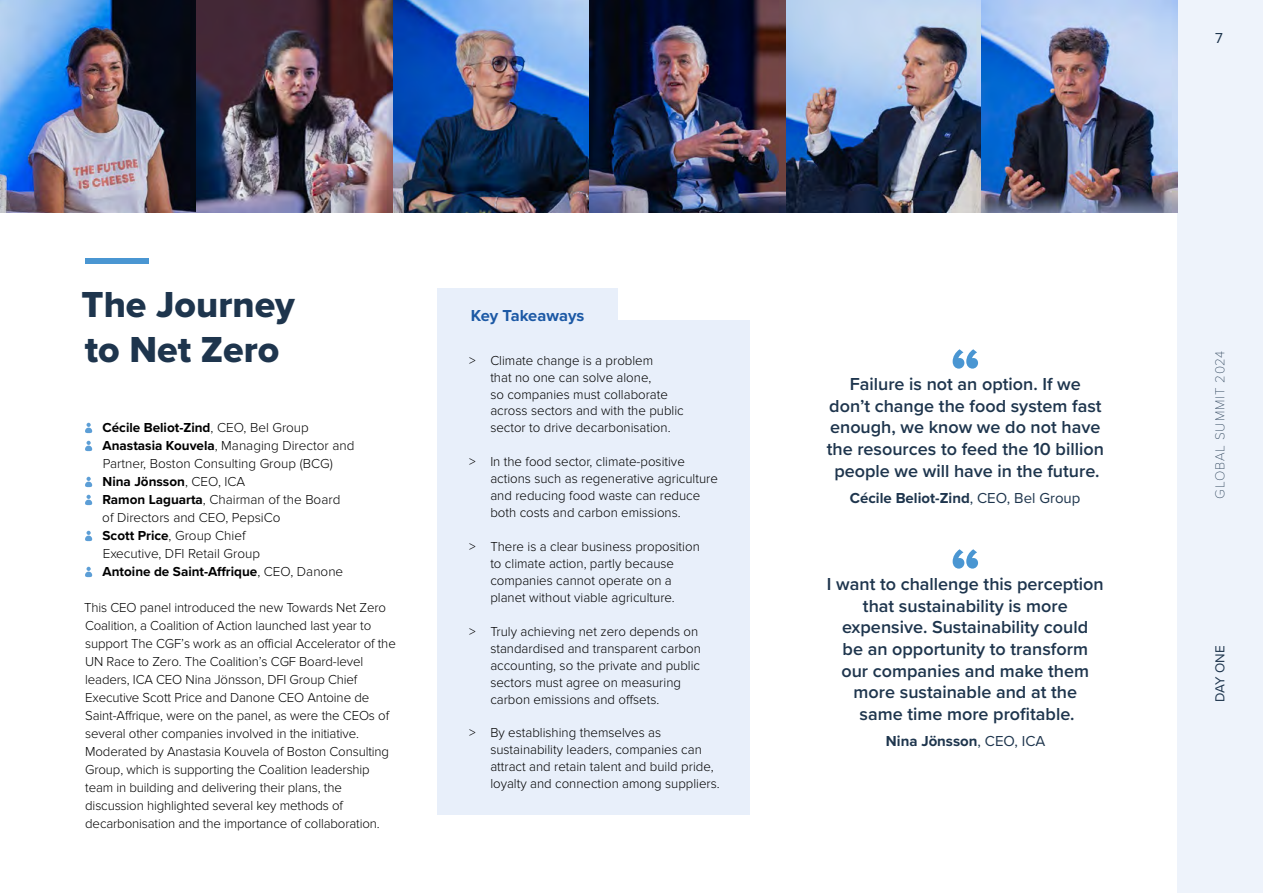
<style>
.page{position:relative;width:1263px;height:893px;background:#fff}
.page>*{position:absolute;margin:0;border:0;box-sizing:border-box;transform-origin:0 0}
.t1{font:37.5px "Proxima Nova Extrabld";color:#1e354d}
.t2{font:600 18px/21.6px "Proxima Nova";color:#1e354d;text-align:center}
.t3{font:700 16.5px "Proxima Nova";color:#1c59a5}
.t4{font:700 15px "Proxima Nova";color:#1e354d}
.t5{font:15px "Proxima Nova";color:#1e354d}
.t6{font:300 13.5px/18px "Proxima Nova";color:#000}
.t7{font:100 13.5px "Proxima Nova T";letter-spacing:.065em;color:#1e354d}
.t8{font:13.5px "Proxima Nova";color:#1e354d}
.s1{font-weight:700}
.s2{font-weight:400}
</style>
<div class="page">
<div style="left:1178px;top:0;width:85px;height:893px;background:#eef3fb"></div>
<img style="left:785px;top:0;width:196px;height:213px">
<img style="left:981px;top:0;width:197px;height:213px">
<img style="left:589px;top:0;width:196px;height:213px">
<img style="left:393px;top:0;width:196px;height:213px">
<img style="left:0;top:0;width:196px;height:213px">
<img style="left:196px;top:0;width:197px;height:213px">
<div style="left:437px;top:320px;width:312px;height:139px;background:#e8effa"></div>
<div style="left:437px;top:422px;width:312px;height:121px;background:#e8effa"></div>
<div style="left:437px;top:506px;width:312px;height:122px;background:#e8effa"></div>
<div style="left:437px;top:591px;width:312px;height:139px;background:#e8effa"></div>
<div style="left:437px;top:693px;width:312px;height:122px;background:#e8effa"></div>
<div style="left:437px;top:288px;width:181px;height:52px;background:#e8effa"></div>
<svg style="left:85px;top:423px;width:7px;height:10px"></svg>
<svg style="left:85px;top:441px;width:7px;height:10px"></svg>
<svg style="left:85px;top:477px;width:7px;height:10px"></svg>
<svg style="left:85px;top:495px;width:7px;height:10px"></svg>
<svg style="left:85px;top:531px;width:7px;height:10px"></svg>
<svg style="left:85px;top:567px;width:7px;height:10px"></svg>
<div style="left:85px;top:258px;width:64px;height:6px;background:#4a96d2"></div>
<svg style="left:953px;top:349px;width:25px;height:20px"></svg>
<svg style="left:953px;top:549px;width:25px;height:20px"></svg>
<h1 class="t1" style="left:82px;top:277px;width:215px">The Journey</h1>
<h1 class="t1" style="left:85px;top:322px;width:196px">to Net Zero</h1>
<p class="t6" style="left:102px;top:419px;width:254px"><span class="s1">Cécile Beliot-Zind</span>, CEO, Bel Group <span class="s1">Anastasia Kouvela</span>, Managing Director and Partner, Boston Consulting Group (BCG)<br><span class="s1">Nina Jönsson</span>, CEO, ICA<br><span class="s1">Ramon Laguarta</span>, Chairman of the Board of Directors and CEO, PepsiCo<br><span class="s1">Scott Price</span>, Group Chief<br>Executive, DFI Retail Group<br><span class="s1">Antoine de Saint-Affrique</span>, CEO, Danone</p>
<p class="t6" style="left:84px;top:599px;width:313px">This CEO panel introduced the new Towards Net Zero Coalition, a Coalition of Action launched last year to support The CGF’s work as an official Accelerator of the UN Race to Zero. The Coalition’s CGF Board-level leaders, ICA CEO Nina Jönsson, DFI Group Chief Executive Scott Price and Danone CEO Antoine de Saint-Affrique, were on the panel, as were the CEOs of several other companies involved in the initiative.<br>Moderated by Anastasia Kouvela of Boston Consulting Group, which is supporting the Coalition leadership team in building and delivering their plans, the discussion highlighted several key methods of decarbonisation and the importance of collaboration.</p>
<p class="t3" style="left:471px;top:303px;width:115px">Key Takeaways</p>
<p class="t6" style="left:490px;top:352px;width:195px;line-height:17px;text-indent:-21px">&gt; Climate change is a problem<br>that no one can solve alone,<br>so companies must collaborate across sectors and with the public sector to drive decarbonisation.</p>
<p class="t6" style="left:490px;top:453px;width:229px;line-height:17px;text-indent:-21px">&gt; In the food sector, climate-positive actions such as regenerative agriculture and reducing food waste can reduce both costs and carbon emissions.</p>
<p class="t6" style="left:469px;top:538px;width:232px;line-height:17px;text-align:center">&gt; There is a clear business proposition to climate action, partly because companies cannot operate on a<br>planet without viable agriculture.</p>
<p class="t6" style="left:490px;top:623px;width:212px;line-height:17px;text-indent:-21px">&gt; Truly achieving net zero depends on standardised and transparent carbon accounting, so the private and public sectors must agree on measuring carbon emissions and offsets.</p>
<p class="t6" style="left:490px;top:725px;width:231px;line-height:17px;text-indent:-21px">&gt; By establishing themselves as sustainability leaders, companies can attract and retain talent and build pride, loyalty and connection among suppliers.</p>
<h2 class="t2" style="left:827px;top:373px;width:279px">Failure is not an option. If we<br>don’t change the food system fast enough, we know we do not have the resources to feed the 10 billion people we will have in the future.</h2>
<p class="t4" style="left:850px;top:487px;width:232px">Cécile Beliot-Zind<span class="s2">, CEO, Bel Group</span></p>
<h2 class="t2" style="left:827px;top:573px;width:278px">I want to challenge this perception that sustainability is more expensive. Sustainability could<br>be an opportunity to transform<br>our companies and make them more sustainable and at the<br>same time more profitable.</h2>
<p class="t4" style="left:886px;top:730px;width:161px">Nina Jönsson<span class="s2">, CEO, ICA</span></p>
<p class="t5" style="left:1215px;top:26px;width:9px">7</p>
<p class="t7" style="left:1210px;top:499px;width:150px;rotate:-90deg">GLOBAL SUMMIT 2024</p>
<p class="t8" style="left:1210px;top:702px;width:59px;rotate:-90deg">DAY ONE</p>
</div>
